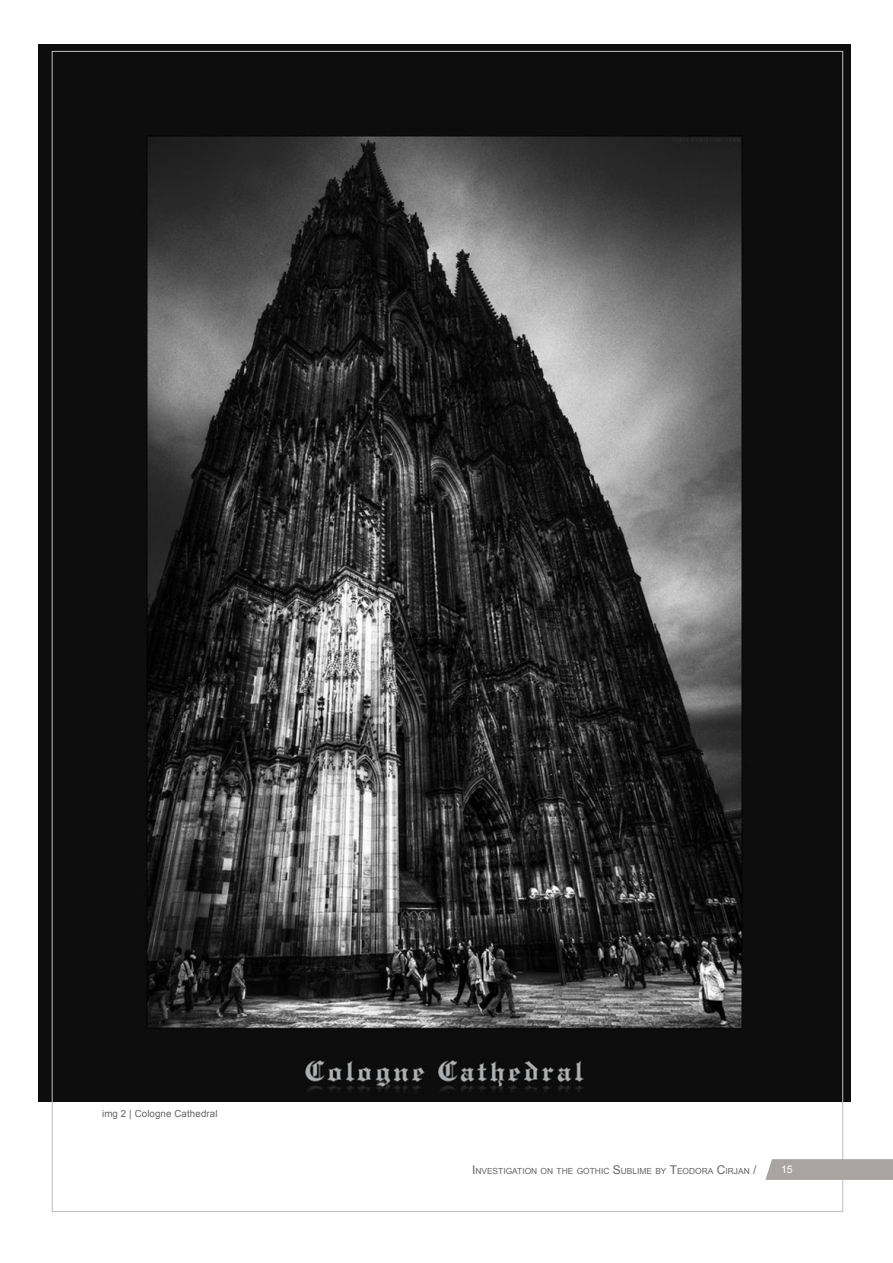
<style>
.page{position:relative;width:893px;height:1263px;background:#fff}
.page>*{position:absolute;margin:0;border:0;box-sizing:border-box;transform-origin:0 0}
.t1{font:10.5px "Arial";color:#fff}
.t2{font:9.75px "Arial";letter-spacing:.01em;color:#636466}
.t3{font:8.4px "Arial";color:#636466}
.s1{font-size:12px}
</style>
<div class="page">
<div style="left:38px;top:45px;width:812px;height:1057px;background:#0d0d0d"></div>
<img style="left:147px;top:136px;width:595px;height:955px">
<svg style="left:765px;top:1159px;width:127px;height:21px"></svg>
<p class="t2" style="left:102px;top:1110px;width:117px">img 2 | Cologne Cathedral</p>
<p class="t3" style="left:472px;top:1168px;width:286px"><span class="s1">I</span>NVESTIGATION ON THE GOTHIC <span class="s1">S</span>UBLIME BY <span class="s1">T</span>EODORA <span class="s1">C</span>IRJAN <span class="s1">/</span></p>
<p class="t1" style="left:781px;top:1166px;width:13px">15</p>
</div>
